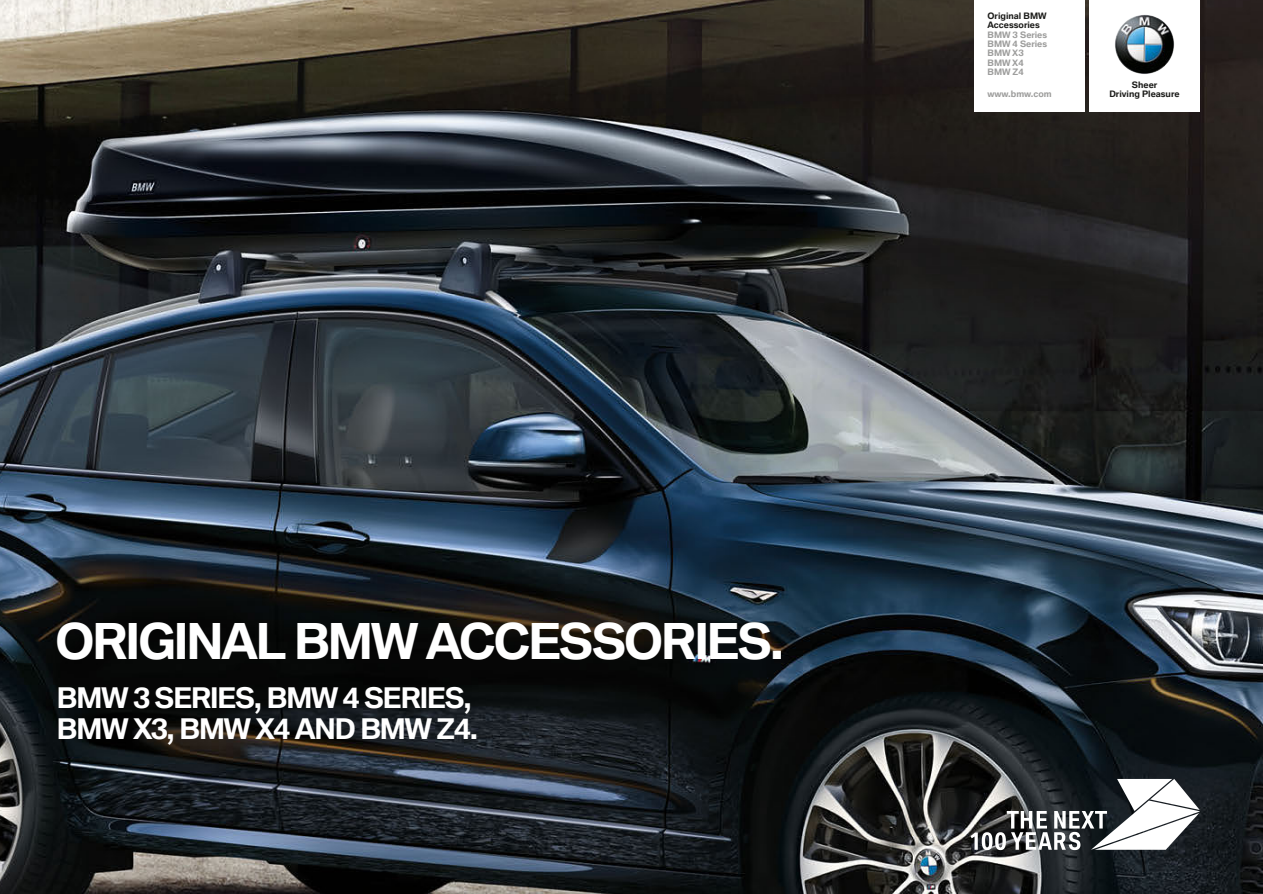
<style>
.page{position:relative;width:1263px;height:894px;background:#fff}
.page>*{position:absolute;margin:0;border:0;box-sizing:border-box;transform-origin:0 0}
.t1{font:700 48px "BMW Type Global Pro";letter-spacing:-.05em;color:#fff}
.t2{font:700 27.6px/30.3px "BMW Type Global Pro";letter-spacing:-.045em;color:#fff}
.t3{font:700 8.55px/9.4px "BMW Type Global Pro";color:#9d9d9c}
.t4{font:700 8.55px/9.4px "BMW Type Global Pro";color:#1c1c1a}
</style>
<div class="page">
<img style="left:0;top:1px;width:1262px;height:893px">
<div style="left:974px;top:1px;width:110px;height:110px;background:#fff"></div>
<div style="left:1089px;top:1px;width:110px;height:110px;background:#fff"></div>
<img style="left:1115px;top:15px;width:59px;height:59px">
<svg style="left:970px;top:779px;width:229px;height:71px"></svg>
<p class="t4" style="left:987px;top:11px;width:61px">Original BMW<br>Accessories</p>
<p class="t3" style="left:987px;top:30px;width:61px">BMW 3 Series<br>BMW 4 Series<br>BMW X3<br>BMW X4<br>BMW Z4</p>
<p class="t3" style="left:987px;top:89px;width:66px">www.bmw.com</p>
<p class="t4" style="left:1109px;top:80px;width:72px;text-align:center">Sheer<br>Driving Pleasure</p>
<h1 class="t1" style="left:55px;top:614px;width:730px">ORIGINAL BMW ACCESSORIES.</h1>
<h2 class="t2" style="left:57px;top:683px;width:423px">BMW 3 SERIES, BMW 4 SERIES,<br>BMW X3, BMW X4 AND BMW Z4.</h2>
</div>
